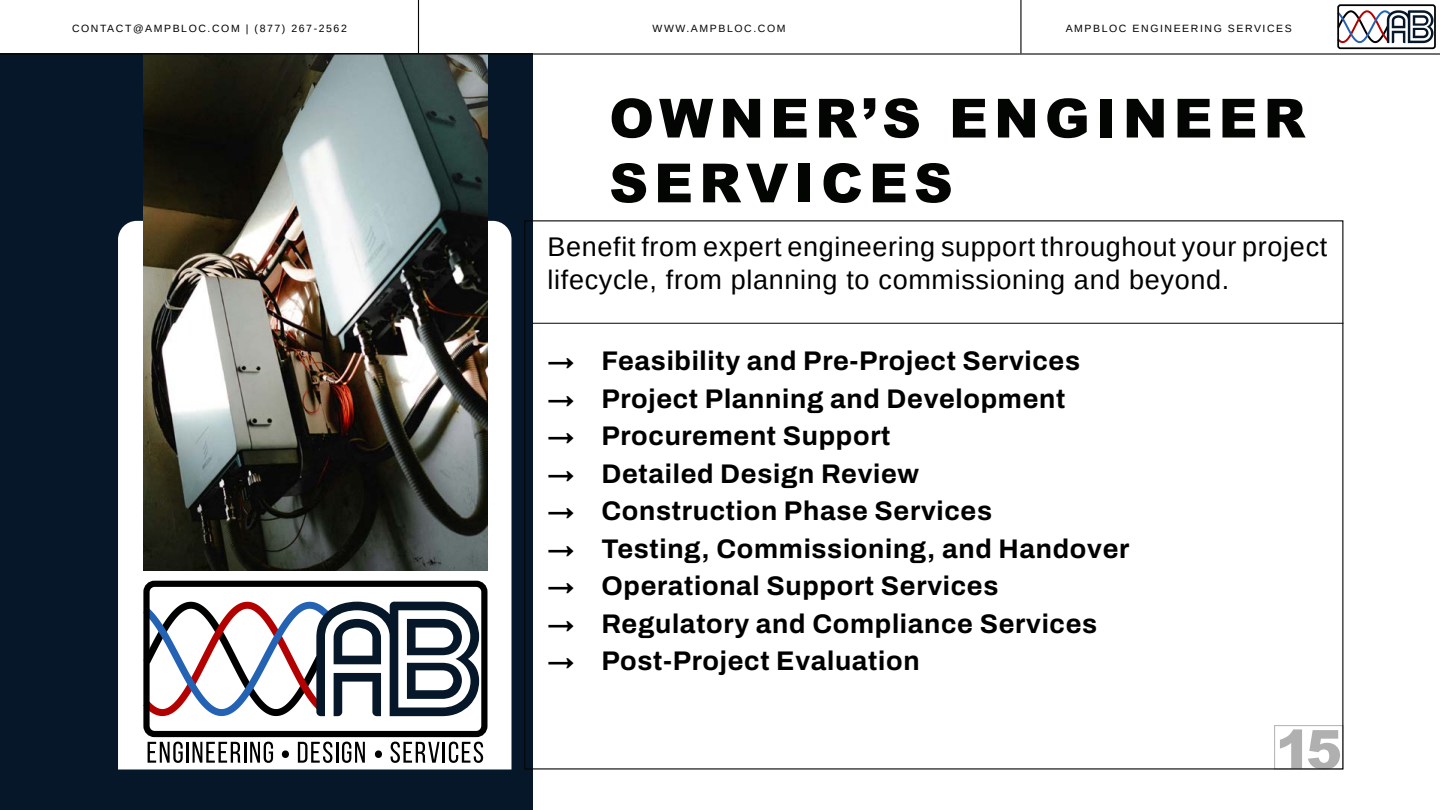
<style>
.page{position:relative;width:1440px;height:810px;background:#fff}
.page>*{position:absolute;margin:0;border:0;box-sizing:border-box;transform-origin:0 0}
.t1{font:900 54px/64.8px "Arial";letter-spacing:.11em;color:#030503}
.t2{font:900 54px "Arial";color:#b0b0b0}
.t3{font:600 27px "Archivo";letter-spacing:.025em;color:#000}
.t4{font:27px/32.4px "Arimo";letter-spacing:.025em;color:#000}
.t5{font:10.5px "Arimo";letter-spacing:.15em;color:#000}
.t6{font:10.5px "Arimo";letter-spacing:.15em;color:#030503}
</style>
<div class="page">
<div style="left:1274px;top:725px;width:69px;height:45px;border:1px solid #b0b0b0"></div>
<div style="left:0;top:53px;width:532px;height:757px;background:#06172a"></div>
<hr style="left:532px;top:323px;width:811px;height:1px;background:#030503">
<hr style="left:418px;top:0;width:1px;height:55px;background:#030503">
<hr style="left:1020px;top:0;width:2px;height:53px;background:#030503">
<div style="left:118px;top:221px;width:394px;height:549px;background:#fff"></div>
<svg style="left:148px;top:742px;width:35px;height:21px"></svg>
<hr style="left:186px;top:742px;width:3px;height:21px;background:#000">
<svg style="left:193px;top:742px;width:47px;height:21px"></svg>
<hr style="left:244px;top:742px;width:2px;height:21px;background:#000">
<svg style="left:250px;top:742px;width:23px;height:21px"></svg>
<svg style="left:298px;top:742px;width:34px;height:21px"></svg>
<hr style="left:336px;top:742px;width:2px;height:21px;background:#000">
<svg style="left:342px;top:742px;width:23px;height:21px"></svg>
<svg style="left:391px;top:742px;width:49px;height:21px"></svg>
<hr style="left:443px;top:742px;width:2px;height:21px;background:#000">
<svg style="left:449px;top:742px;width:34px;height:21px"></svg>
<div style="left:282px;top:750px;width:7px;height:8px;background:#000;border-radius:50%"></div>
<div style="left:375px;top:750px;width:7px;height:8px;background:#000;border-radius:50%"></div>
<div style="left:143px;top:581px;width:344px;height:156px;border:6px solid #000;border-radius:8px"></div>
<svg style="left:138px;top:598px;width:341px;height:122px"></svg>
<img style="left:143px;top:55px;width:345px;height:515px">
<hr style="left:0;top:53px;width:1440px;height:2px;background:#030503">
<div style="left:1337px;top:4px;width:99px;height:45px;border:2px solid #000;border-radius:2px"></div>
<svg style="left:1337px;top:9px;width:96px;height:35px"></svg>
<p class="t5" style="left:72px;top:21px;width:276px">CONTACT@AMPBLOC.COM | (877) 267-2562</p>
<p class="t5" style="left:1066px;top:21px;width:228px">AMPBLOC ENGINEERING SERVICES</p>
<p class="t6" style="left:653px;top:21px;width:134px">WWW.AMPBLOC.COM</p>
<h1 class="t1" style="left:609px;top:84px;width:698px">OWNER’S ENGINEER<br>SERVICES</h1>
<p class="t4" style="left:548px;top:231px;width:781px">Benefit from expert engineering support throughout your project lifecycle, from planning to commissioning and beyond.</p>
<p class="t3" style="left:548px;top:341px;width:534px">→ Feasibility and Pre-Project Services</p>
<p class="t3" style="left:548px;top:378px;width:519px">→ Project Planning and Development</p>
<p class="t3" style="left:548px;top:416px;width:345px">→ Procurement Support</p>
<p class="t3" style="left:548px;top:453px;width:373px">→ Detailed Design Review</p>
<p class="t3" style="left:548px;top:491px;width:446px">→ Construction Phase Services</p>
<p class="t3" style="left:548px;top:528px;width:583px">→ Testing, Commissioning, and Handover</p>
<p class="t3" style="left:548px;top:566px;width:452px">→ Operational Support Services</p>
<p class="t3" style="left:548px;top:603px;width:551px">→ Regulatory and Compliance Services</p>
<p class="t3" style="left:548px;top:641px;width:374px">→ Post-Project Evaluation</p>
<h1 class="t2" style="left:1276px;top:710px;width:68px">15</h1>
</div>
